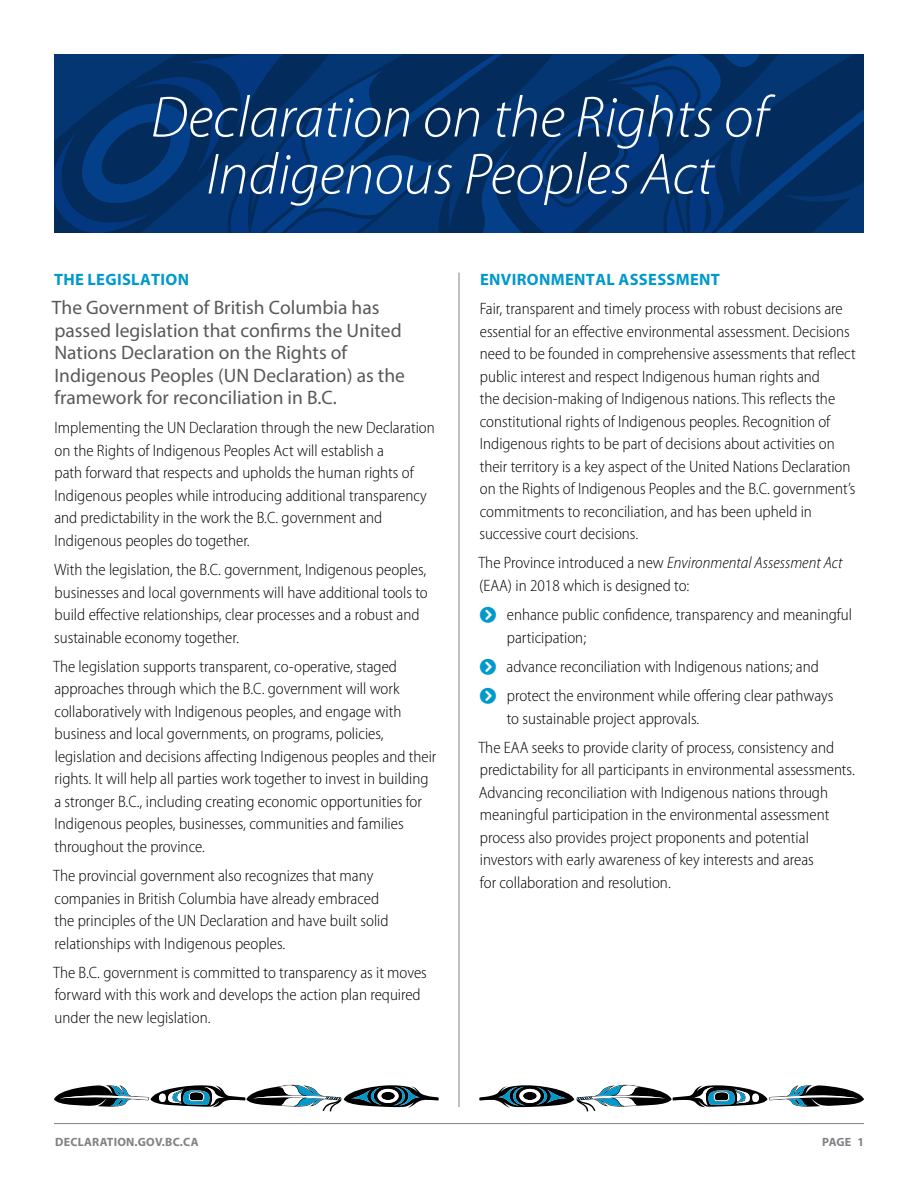
<style>
.page{position:relative;width:918px;height:1188px;background:#fff}
.page>*{position:absolute;margin:0;border:0;box-sizing:border-box;transform-origin:0 0}
.t1{font:italic 300 58.5px/57px "Myriad Pro";color:#fff;text-align:center}
.Body_-_Intro{font:19.5px/22.5px "Myriad Pro";color:#58595b}
.Body{font:300 semi-condensed 16.5px/22.5px "Myriad Pro";color:#000}
.t2{font:700 16.5px "Myriad Pro";letter-spacing:.02em;color:#0099cd}
.t3{font:700 12px "Myriad Pro";letter-spacing:.02em;color:#808285}
.s1{font-style:italic}
</style>
<div class="page">
<hr style="left:54px;top:1123px;width:810px;height:1px;background:#808285">
<svg style="left:54px;top:54px;width:86px;height:178px;background:#03326d"></svg>
<svg style="left:148px;top:54px;width:217px;height:49px;background:#03316b"></svg>
<svg style="left:80px;top:103px;width:285px;height:129px;background:#033573"></svg>
<svg style="left:365px;top:54px;width:91px;height:178px;background:#03326b"></svg>
<svg style="left:456px;top:54px;width:134px;height:178px;background:#033067"></svg>
<svg style="left:516px;top:69px;width:78px;height:163px;background:#03306a"></svg>
<svg style="left:594px;top:54px;width:270px;height:178px;background:#03316b"></svg>
<hr style="left:459px;top:273px;width:1px;height:834px;background:#808285">
<svg style="left:479px;top:1085px;width:385px;height:27px"></svg>
<svg style="left:54px;top:1085px;width:385px;height:27px"></svg>
<p class="t1" style="left:151px;top:90px;width:619px">Declaration on the Rights of<br>Indigenous Peoples Act</p>
<h1 class="t2" style="left:54px;top:269px;width:137px">THE LEGISLATION</h1>
<p class="Body_-_Intro" style="left:52px;top:296px;width:354px">The Government of British Columbia has passed legislation that confirms the United Nations Declaration on the Rights of Indigenous Peoples (UN Declaration) as the framework for reconciliation in B.C.</p>
<p class="Body" style="left:54px;top:417px;width:382px">Implementing the UN Declaration through the new Declaration on the Rights of Indigenous Peoples Act will establish a<br>path forward that respects and upholds the human rights of Indigenous peoples while introducing additional transparency and predictability in the work the B.C. government and Indigenous peoples do together.</p>
<p class="Body" style="left:54px;top:559px;width:375px">With the legislation, the B.C. government, Indigenous peoples, businesses and local governments will have additional tools to build effective relationships, clear processes and a robust and sustainable economy together.</p>
<p class="Body" style="left:53px;top:656px;width:385px">The legislation supports transparent, co-operative, staged approaches through which the B.C. government will work collaboratively with Indigenous peoples, and engage with business and local governments, on programs, policies, legislation and decisions affecting Indigenous peoples and their rights. It will help all parties work together to invest in building a stronger B.C., including creating economic opportunities for Indigenous peoples, businesses, communities and families throughout the province.</p>
<p class="Body" style="left:53px;top:865px;width:337px">The provincial government also recognizes that many companies in British Columbia have already embraced the principles of the UN Declaration and have built solid relationships with Indigenous peoples.</p>
<p class="Body" style="left:53px;top:962px;width:375px">The B.C. government is committed to transparency as it moves forward with this work and develops the action plan required under the new legislation.</p>
<h1 class="t2" style="left:480px;top:269px;width:241px">ENVIRONMENTAL ASSESSMENT</h1>
<p class="Body" style="left:479px;top:298px;width:378px">Fair, transparent and timely process with robust decisions are essential for an effective environmental assessment. Decisions need to be founded in comprehensive assessments that reflect public interest and respect Indigenous human rights and<br>the decision-making of Indigenous nations. This reflects the constitutional rights of Indigenous peoples. Recognition of Indigenous rights to be part of decisions about activities on their territory is a key aspect of the United Nations Declaration on the Rights of Indigenous Peoples and the B.C. government’s commitments to reconciliation, and has been upheld in successive court decisions.</p>
<p class="Body" style="left:478px;top:552px;width:365px">The Province introduced a new <span class="s1">Environmental Assessment Act </span>(EAA) in 2018 which is designed to:</p>
<p class="Body" style="left:507px;top:604px;width:347px">enhance public confidence, transparency and meaningful participation;</p>
<p class="Body" style="left:507px;top:656px;width:314px">advance reconciliation with Indigenous nations; and</p>
<p class="Body" style="left:507px;top:685px;width:328px">protect the environment while offering clear pathways to sustainable project approvals.</p>
<p class="Body" style="left:478px;top:737px;width:378px">The EAA seeks to provide clarity of process, consistency and predictability for all participants in environmental assessments.<br>Advancing reconciliation with Indigenous nations through meaningful participation in the environmental assessment process also provides project proponents and potential investors with early awareness of key interests and areas<br>for collaboration and resolution.</p>
<p class="t3" style="left:55px;top:1134px;width:145px">DECLARATION.GOV.BC.CA</p>
<p class="t3" style="left:822px;top:1134px;width:43px">PAGE 1</p>
</div>
